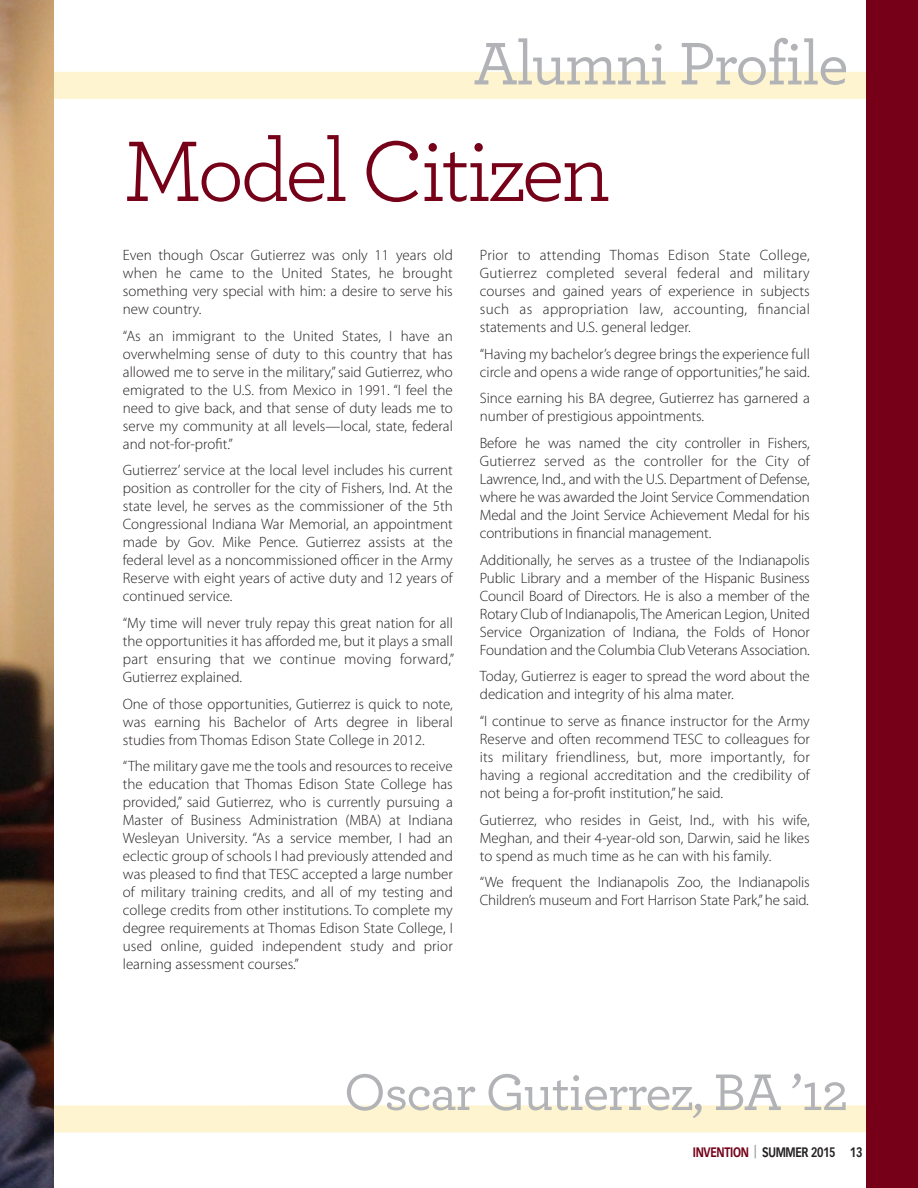
<style>
.page{position:relative;width:918px;height:1188px;background:#fff}
.page>*{position:absolute;margin:0;border:0;box-sizing:border-box;transform-origin:0 0}
.t1{font:90px "Archer";letter-spacing:-.045em;color:#750018}
.t2{font:500 63px "Archer";letter-spacing:-.025em;color:#b2b3b7}
.t3{font:500 54px "Archer";letter-spacing:-.025em;color:#b2b3b7}
.t4{font:300 15px/18px "Myriad Pro";color:#231f20;text-align:justify}
.t5{font:700 13.5px "Vectora LT Std";letter-spacing:-.03em;color:#231f20;scale:.8 1}
.s1{color:#750018}
.s2{color:#939598}
</style>
<div class="page">
<div style="left:54px;top:1105px;width:864px;height:27px;background:#fef4cf"></div>
<div style="left:54px;top:72px;width:864px;height:27px;background:#fef4cf"></div>
<img style="left:0;top:0;width:54px;height:1188px">
<div style="left:867px;top:0;width:51px;height:1188px;background:#750018"></div>
<h2 class="t2" style="left:473px;top:43px;width:377px">Alumni Profile</h2>
<h1 class="t1" style="left:123px;top:142px;width:490px">Model Citizen</h1>
<p class="t4" style="left:123px;top:247px;width:332px">Even though Oscar Gutierrez was only 11 years old when he came to the United States, he brought something very special with him: a desire to serve his new country.</p>
<p class="t4" style="left:123px;top:328px;width:332px">“As an immigrant to the United States, I have an overwhelming sense of duty to this country that has allowed me to serve in the military,”said Gutierrez, who emigrated to the U.S. from Mexico in 1991. “I feel the need to give back, and that sense of duty leads me to serve my community at all levels—local, state, federal and not-for-profit.”</p>
<p class="t4" style="left:123px;top:462px;width:332px">Gutierrez’ service at the local level includes his current position as controller for the city of Fishers, Ind. At the state level, he serves as the commissioner of the 5th Congressional Indiana War Memorial, an appointment made by Gov. Mike Pence. Gutierrez assists at the federal level as a noncommissioned officer in the Army Reserve with eight years of active duty and 12 years of continued service.</p>
<p class="t4" style="left:123px;top:615px;width:333px">“My time will never truly repay this great nation for all the opportunities it has afforded me, but it plays a small part ensuring that we continue moving forward,” Gutierrez explained.</p>
<p class="t4" style="left:123px;top:696px;width:332px">One of those opportunities, Gutierrez is quick to note, was earning his Bachelor of Arts degree in liberal studies from Thomas Edison State College in 2012.</p>
<p class="t4" style="left:123px;top:758px;width:332px">“The military gave me the tools and resources to receive the education that Thomas Edison State College has provided,” said Gutierrez, who is currently pursuing a Master of Business Administration (MBA) at Indiana Wesleyan University. “As a service member, I had an eclectic group of schools I had previously attended and was pleased to find that TESC accepted a large number of military training credits, and all of my testing and college credits from other institutions. To complete my degree requirements at Thomas Edison State College, I used online, guided independent study and prior learning assessment courses.”</p>
<p class="t4" style="left:480px;top:247px;width:332px">Prior to attending Thomas Edison State College, Gutierrez completed several federal and military courses and gained years of experience in subjects such as appropriation law, accounting, financial statements and U.S. general ledger.</p>
<p class="t4" style="left:480px;top:346px;width:332px">“Having my bachelor’s degree brings the experience full circle and opens a wide range of opportunities,”he said.</p>
<p class="t4" style="left:480px;top:390px;width:331px">Since earning his BA degree, Gutierrez has garnered a number of prestigious appointments.</p>
<p class="t4" style="left:480px;top:435px;width:332px">Before he was named the city controller in Fishers, Gutierrez served as the controller for the City of Lawrence, Ind., and with the U.S. Department of Defense, where he was awarded the Joint Service Commendation Medal and the Joint Service Achievement Medal for his contributions in financial management.</p>
<p class="t4" style="left:480px;top:552px;width:332px">Additionally, he serves as a trustee of the Indianapolis Public Library and a member of the Hispanic Business Council Board of Directors. He is also a member of the Rotary Club of Indianapolis, The American Legion, United Service Organization of Indiana, the Folds of Honor Foundation and the Columbia Club Veterans Association.</p>
<p class="t4" style="left:480px;top:668px;width:331px">Today, Gutierrez is eager to spread the word about the dedication and integrity of his alma mater.</p>
<p class="t4" style="left:480px;top:713px;width:332px">“I continue to serve as finance instructor for the Army Reserve and often recommend TESC to colleagues for its military friendliness, but, more importantly, for having a regional accreditation and the credibility of not being a for-profit institution,” he said.</p>
<p class="t4" style="left:480px;top:812px;width:331px">Gutierrez, who resides in Geist, Ind., with his wife, Meghan, and their 4-year-old son, Darwin, said he likes to spend as much time as he can with his family.</p>
<p class="t4" style="left:480px;top:874px;width:331px">“We frequent the Indianapolis Zoo, the Indianapolis<br>Children’s museum and Fort Harrison State Park,”he said.</p>
<h3 class="t3" style="left:344px;top:1075px;width:506px">Oscar Gutierrez, BA ’12</h3>
<p class="t5" style="left:693px;top:1146px;width:213px"><span class="s1">INVENTION</span> <span class="s2">|</span> SUMMER 2015 13</p>
</div>
